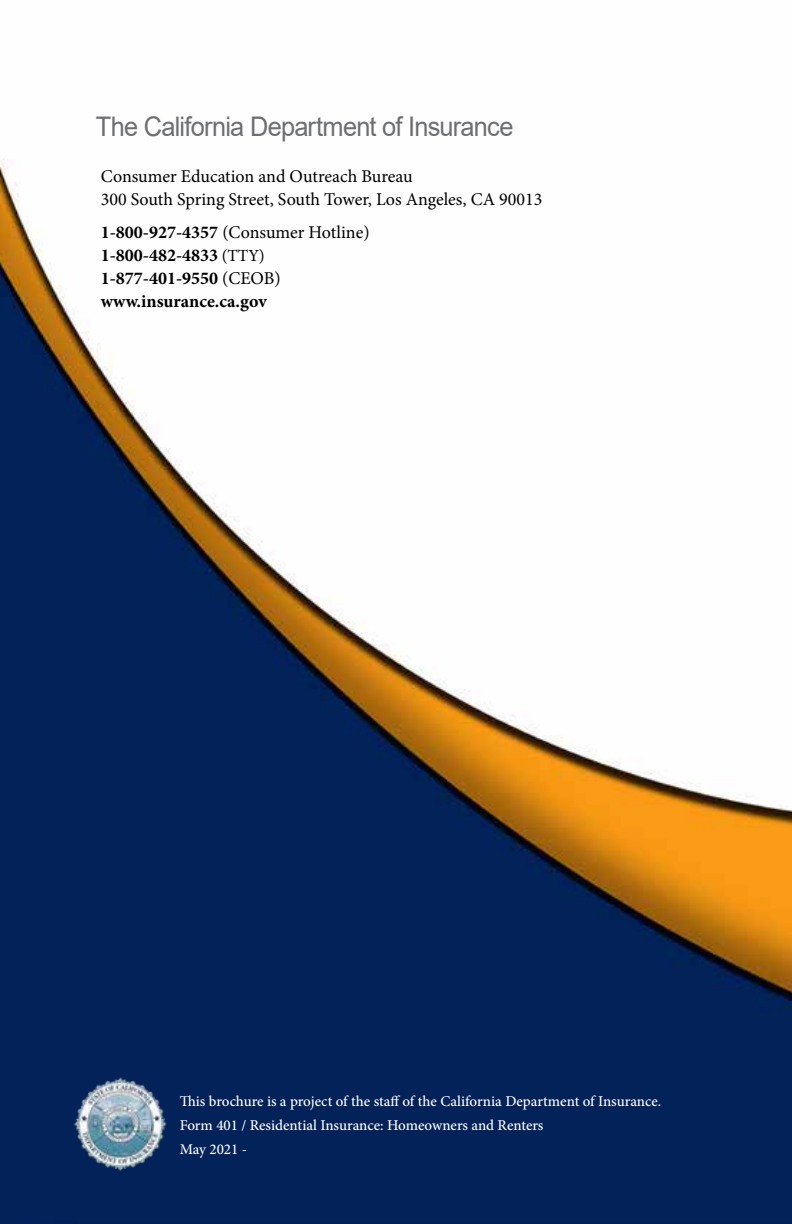
<style>
.page{position:relative;width:792px;height:1224px;background:#fff}
.page>*{position:absolute;margin:0;border:0;box-sizing:border-box;transform-origin:0 0}
.t1{font:27px "Arial";letter-spacing:-.03em;color:#6d6e71;scale:.94 1}
.t2{font:700 18px/23px "Minion Pro";color:#000}
.t3{font:18px/23px "Minion Pro";color:#000}
.t4{font:500 15px/24px "Minion Pro";color:#fff}
.s1{font-weight:400}
.s2{font-weight:400;font-size:17px}
</style>
<div class="page">
<img style="left:0;top:158px;width:792px;height:1066px">
<img style="left:74px;top:1077px;width:97px;height:97px">
<h1 class="t1" style="left:96px;top:108px;width:446px">The California Department of Insurance</h1>
<p class="t3" style="left:101px;top:165px;width:443px">Consumer Education and Outreach Bureau<br>300 South Spring Street, South Tower, Los Angeles, CA 90013</p>
<p class="t2" style="left:101px;top:221px;width:270px">1-800-927-4357 <span class="s1">(Consumer Hotline)<br></span>1-800-482-4833 <span class="s2">(TTY)<br></span>1-877-401-9550 <span class="s1">(CEOB) </span>www.insurance.ca.gov</p>
<p class="t4" style="left:180px;top:1089px;width:483px">This brochure is a project of the staff of the California Department of Insurance.<br>Form 401 / Residential Insurance: Homeowners and Renters<br>May 2021 -</p>
</div>
